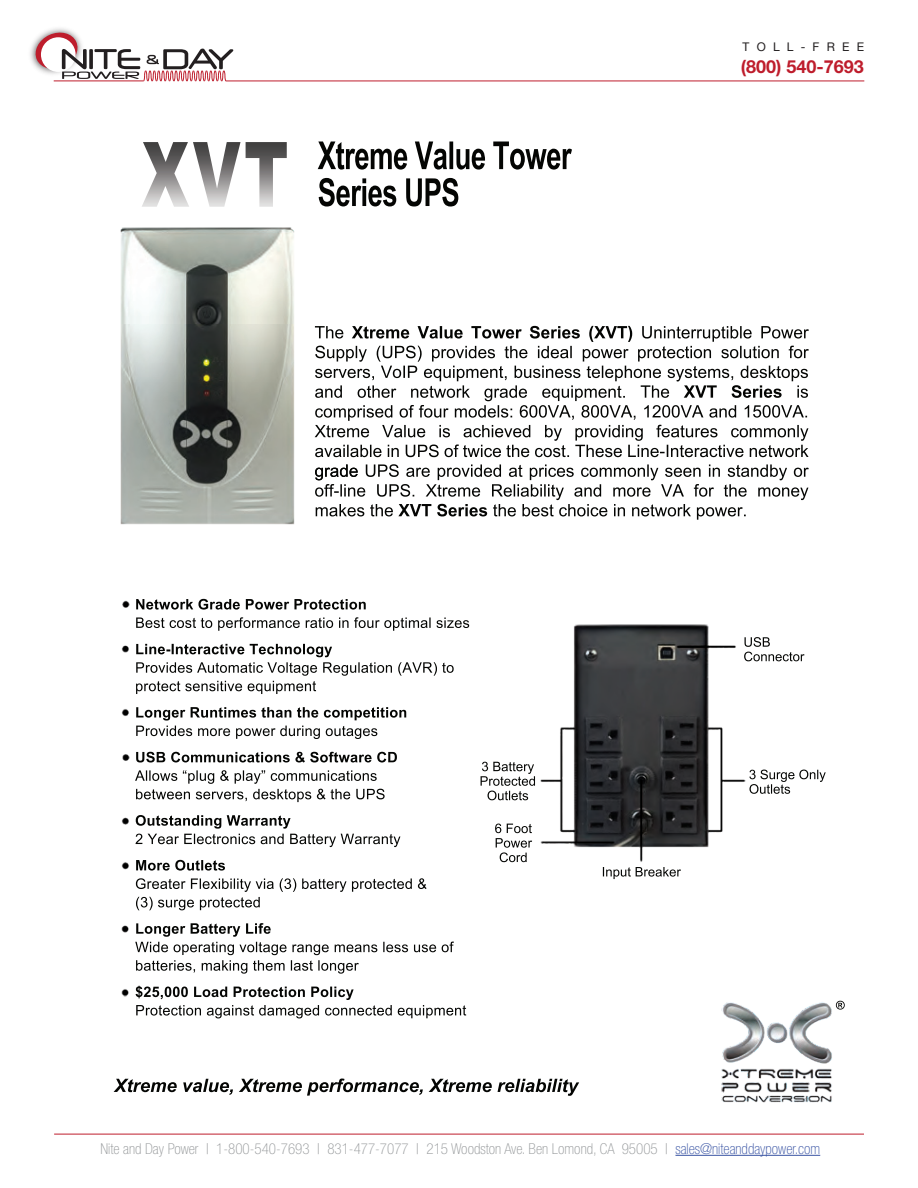
<style>
.page{position:relative;width:918px;height:1188px;background:#fff}
.page>*{position:absolute;margin:0;border:0;box-sizing:border-box;transform-origin:0 0}
.t1{font:700 18px "Helvetica Neue LT Std";color:#be1d2c}
.t2{font:100 condensed 15px "Helvetica Neue LT Std";color:#939698}
.t3{font:12px "Helvetica Neue LT Std";letter-spacing:.6em;color:#231f20}
.s1{color:#3853a3}
</style>
<div class="page">
<hr style="left:675px;top:1155px;width:145px;height:1px;background:#3853a3">
<img style="left:30px;top:28px;width:38px;height:35px">
<svg style="left:33px;top:30px;width:200px;height:52px"></svg>
<img style="left:54px;top:81px;width:811px;height:1054px">
<p class="t3" style="left:743px;top:40px;width:123px">TOLL-FREE</p>
<p class="t1" style="left:741px;top:55px;width:125px">(800) 540-7693</p>
<p class="t2" style="left:100px;top:1140px;width:721px">Nite and Day Power | 1-800-540-7693 | 831-477-7077 | 215 Woodston Ave. Ben Lomond, CA 95005 | <span class="s1">sales@niteanddaypower.com</span></p>
</div>
